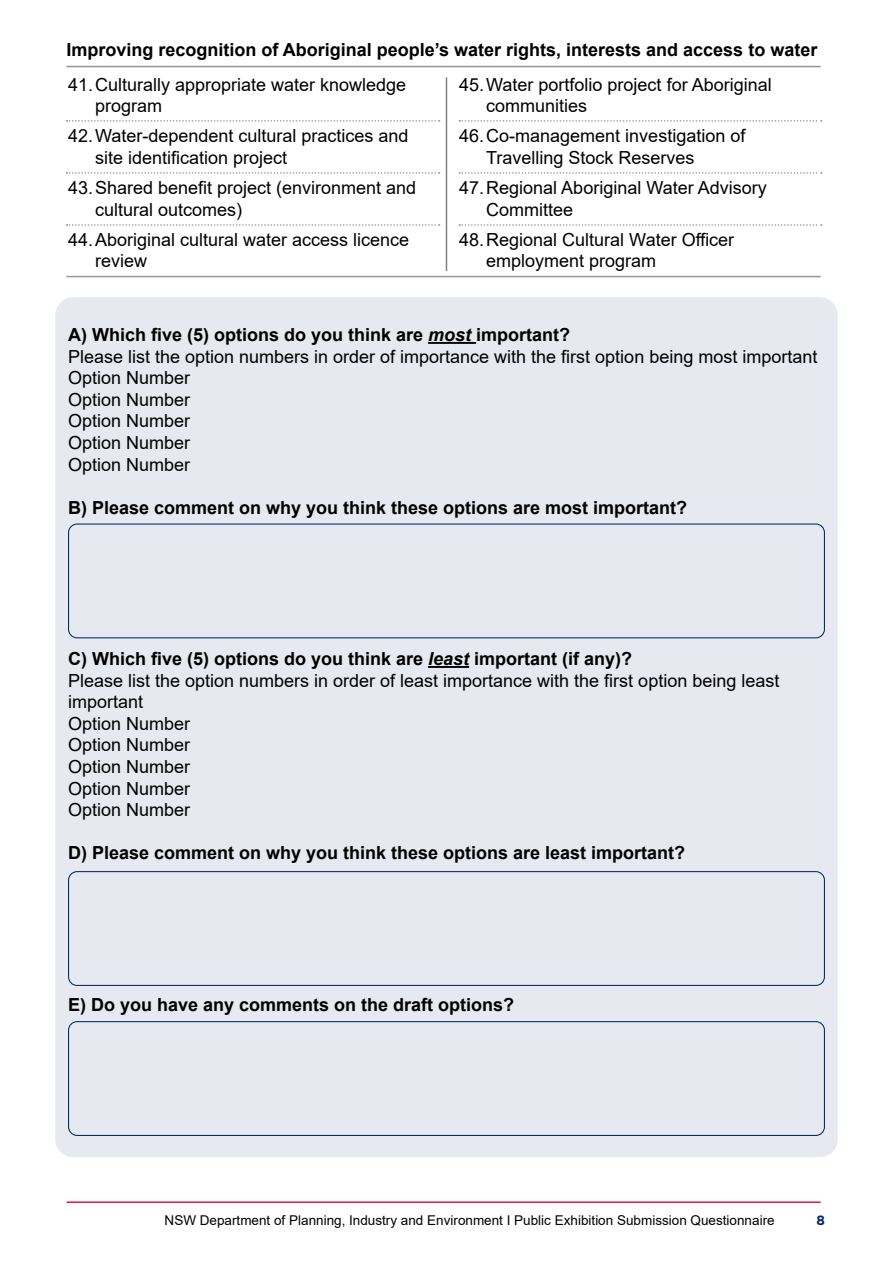
<style>
.page{position:relative;width:893px;height:1263px;background:#fff}
.page>*{position:absolute;margin:0;border:0;box-sizing:border-box;transform-origin:0 0}
.t1{font:18px/21.6px "Arial";color:#000}
.t2{font:700 18px "Arial";color:#000}
.t3{font:13.5px "Arial";color:#000}
.t4{font:700 13.5px "Gotham";color:#002664}
.s1{font-style:italic}
</style>
<div class="page">
<hr style="left:67px;top:1201px;width:753px;height:2px;background:#e3173e">
<div style="left:55px;top:297px;width:783px;height:860px;background:#e6e9ef;border-radius:18px"></div>
<hr style="left:428px;top:342px;width:48px;height:2px;background:#000">
<hr style="left:428px;top:666px;width:41px;height:2px;background:#000">
<div style="left:68px;top:523px;width:757px;height:115px;border:1px solid #002664;border-radius:9px"></div>
<div style="left:68px;top:871px;width:757px;height:115px;border:1px solid #002664;border-radius:9px"></div>
<div style="left:68px;top:1021px;width:757px;height:115px;border:1px solid #002664;border-radius:9px"></div>
<hr style="left:446px;top:77px;width:1px;height:194px;background:#808080">
<hr style="left:66px;top:66px;width:755px;height:1px;background:#939598">
<hr style="left:66px;top:276px;width:755px;height:1px;background:#939598">
<svg style="left:66px;top:120px;width:374px;height:2px"></svg>
<svg style="left:66px;top:172px;width:374px;height:2px"></svg>
<svg style="left:459px;top:120px;width:363px;height:2px"></svg>
<svg style="left:459px;top:172px;width:363px;height:2px"></svg>
<svg style="left:66px;top:224px;width:374px;height:2px"></svg>
<svg style="left:459px;top:224px;width:363px;height:2px"></svg>
<p class="t2" style="left:66px;top:37px;width:752px">Improving recognition of Aboriginal people’s water rights, interests and access to water</p>
<p class="t1" style="left:95px;top:73px;width:313px;text-indent:-27px">41.Culturally appropriate water knowledge program</p>
<p class="t1" style="left:95px;top:125px;width:315px;text-indent:-27px">42.Water-dependent cultural practices and site identification project</p>
<p class="t1" style="left:95px;top:177px;width:323px;text-indent:-27px">43.Shared benefit project (environment and cultural outcomes)</p>
<p class="t1" style="left:95px;top:228px;width:316px;text-indent:-27px">44.Aboriginal cultural water access licence review</p>
<p class="t1" style="left:486px;top:73px;width:287px;text-indent:-27px">45.Water portfolio project for Aboriginal communities</p>
<p class="t1" style="left:486px;top:125px;width:261px;text-indent:-27px">46.Co-management investigation of<br>Travelling Stock Reserves</p>
<p class="t1" style="left:486px;top:177px;width:282px;text-indent:-27px">47.Regional Aboriginal Water Advisory<br>Committee</p>
<p class="t1" style="left:486px;top:228px;width:249px;text-indent:-27px">48.Regional Cultural Water Officer employment program</p>
<p class="t2" style="left:68px;top:322px;width:504px">A) Which five (5) options do you think are <span class="s1">most</span> important?</p>
<p class="t1" style="left:68px;top:345px;width:751px">Please list the option numbers in order of importance with the first option being most important</p>
<p class="t1" style="left:68px;top:367px;width:124px">Option Number</p>
<p class="t1" style="left:68px;top:389px;width:124px">Option Number</p>
<p class="t1" style="left:68px;top:410px;width:124px">Option Number</p>
<p class="t1" style="left:68px;top:432px;width:124px">Option Number</p>
<p class="t1" style="left:68px;top:453px;width:124px">Option Number</p>
<p class="t2" style="left:68px;top:495px;width:621px">B) Please comment on why you think these options are most important?</p>
<p class="t2" style="left:68px;top:646px;width:566px">C) Which five (5) options do you think are <span class="s1">least</span> important (if any)?</p>
<p class="t1" style="left:68px;top:669px;width:713px">Please list the option numbers in order of least importance with the first option being least important</p>
<p class="t1" style="left:68px;top:713px;width:124px">Option Number</p>
<p class="t1" style="left:68px;top:734px;width:124px">Option Number</p>
<p class="t1" style="left:68px;top:756px;width:124px">Option Number</p>
<p class="t1" style="left:68px;top:777px;width:124px">Option Number</p>
<p class="t1" style="left:68px;top:799px;width:124px">Option Number</p>
<p class="t2" style="left:68px;top:840px;width:619px">D) Please comment on why you think these options are least important?</p>
<p class="t2" style="left:68px;top:992px;width:448px">E) Do you have any comments on the draft options?</p>
<p class="t3" style="left:165px;top:1211px;width:611px">NSW Department of Planning, Industry and Environment I Public Exhibition Submission Questionnaire</p>
<p class="t4" style="left:816px;top:1211px;width:10px">8</p>
</div>
